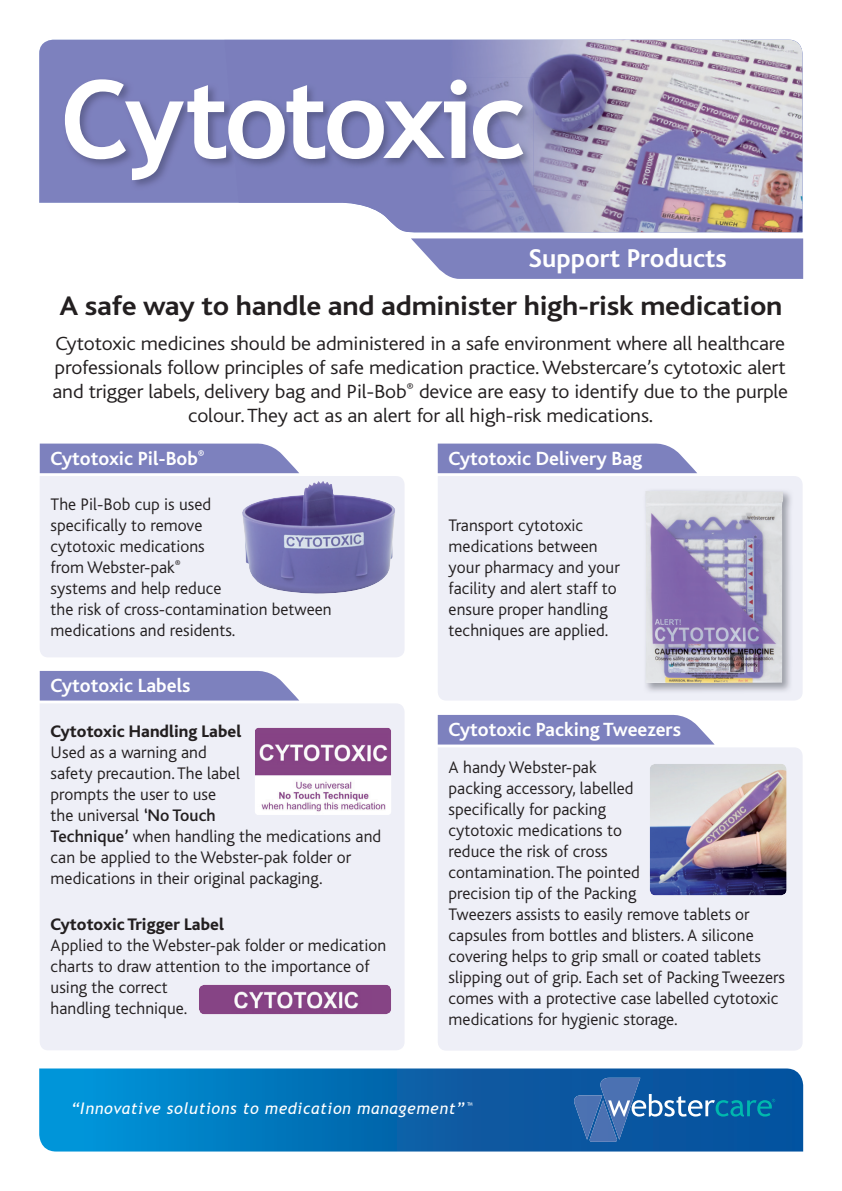
<style>
.page{position:relative;width:842px;height:1191px;background:#fff}
.page>*{position:absolute;margin:0;border:0;box-sizing:border-box;transform-origin:0 0}
.t1{font:700 108px "Trebuchet MS";letter-spacing:-.04em;color:#fff;scale:1.04 1}
.t2{font:700 28px "Bliss";letter-spacing:-.01em;color:#231f20;scale:1.08 1}
.t3{font:700 27px "Bliss";color:#fff}
.t4{font:300 20px/24px "Bliss";letter-spacing:-.01em;color:#231f20;text-align:center;scale:1.08 1}
.t5{font:700 20px "Bliss";color:#fff}
.t6{font:300 17.6px/21px "Bliss";color:#231f20}
.t7{font:800 17.6px "Bliss";color:#231f20}
.t8{font:italic 16px "Trebuchet MS";letter-spacing:.04em;color:#fff}
.s1{font-weight:500}
</style>
<div class="page">
<div style="left:40px;top:703px;width:364px;height:347px;background:#eeeff7"></div>
<div style="left:438px;top:747px;width:365px;height:303px;background:#eeeff7"></div>
<div style="left:40px;top:476px;width:364px;height:181px;background:#eeeff7"></div>
<div style="left:438px;top:476px;width:365px;height:224px;background:#eeeff7"></div>
<svg style="left:40px;top:443px;width:259px;height:30px;background:#868ac2"></svg>
<div style="left:40px;top:671px;width:259px;height:29px;background:#7d81be"></div>
<svg style="left:438px;top:443px;width:259px;height:30px;background:#868ac2"></svg>
<div style="left:438px;top:715px;width:276px;height:29px;background:#7d81be"></div>
<svg style="left:411px;top:238px;width:392px;height:41px;background:#8589c2"></svg>
<div style="left:39px;top:40px;width:198px;height:163px;background:#7d81be"></div>
<svg style="left:39px;top:1068px;width:764px;height:83px;background:#0770b6"></svg>
<svg style="left:574px;top:1077px;width:201px;height:64px;background:#2367a9"></svg>
<img style="left:241px;top:480px;width:154px;height:113px">
<img style="left:255px;top:727px;width:136px;height:88px;border-radius:4px">
<img style="left:643px;top:488px;width:150px;height:206px">
<img style="left:645px;top:491px;width:138px;height:192px">
<img style="left:199px;top:984px;width:192px;height:30px;border-radius:6px">
<img style="left:224px;top:40px;width:578px;height:37px">
<img style="left:484px;top:49px;width:318px;height:183px">
<img style="left:237px;top:190px;width:258px;height:18px">
<img style="left:370px;top:198px;width:128px;height:34px">
<img style="left:63px;top:77px;width:164px;height:113px">
<img style="left:227px;top:77px;width:306px;height:113px">
<img style="left:650px;top:763px;width:137px;height:132px;border-radius:6px">
<h1 class="t1" style="left:61px;top:57px;width:450px">Cytotoxic</h1>
<h3 class="t3" style="left:529px;top:247px;width:200px">Support Products</h3>
<h2 class="t2" style="left:59px;top:295px;width:671px">A safe way to handle and administer high-risk medication</h2>
<p class="t4" style="left:52px;top:333px;width:683px">Cytotoxic medicines should be administered in a safe environment where all healthcare professionals follow principles of safe medication practice. Webstercare’s cytotoxic alert and trigger labels, delivery bag and Pil-Bob<sup>®</sup> device are easy to identify due to the purple colour. They act as an alert for all high-risk medications.</p>
<p class="t5" style="left:51px;top:450px;width:156px">Cytotoxic Pil-Bob<sup>®</sup></p>
<p class="t6" style="left:51px;top:495px;width:283px">The Pil-Bob cup is used<br>specifically to remove<br>cytotoxic medications<br>from Webster-pak<sup>®<br></sup>systems and help reduce<br>the risk of cross-contamination between medications and residents.</p>
<p class="t5" style="left:51px;top:678px;width:141px">Cytotoxic Labels</p>
<p class="t7" style="left:51px;top:724px;width:192px">Cytotoxic Handling Label</p>
<p class="t6" style="left:51px;top:743px;width:332px">Used as a warning and<br>safety precaution. The label<br>prompts the user to use<br>the universal <span class="s1">‘No Touch<br>Technique’</span> when handling the medications and can be applied to the Webster-pak folder or medications in their original packaging.</p>
<p class="t7" style="left:51px;top:917px;width:175px">Cytotoxic Trigger Label</p>
<p class="t6" style="left:51px;top:936px;width:337px">Applied to the Webster-pak folder or medication charts to draw attention to the importance of using the correct<br>handling technique.</p>
<p class="t5" style="left:449px;top:450px;width:195px">Cytotoxic Delivery Bag</p>
<p class="t6" style="left:449px;top:516px;width:173px">Transport cytotoxic medications between your pharmacy and your facility and alert staff to ensure proper handling techniques are applied.</p>
<p class="t5" style="left:449px;top:722px;width:234px">Cytotoxic Packing Tweezers</p>
<p class="t6" style="left:449px;top:758px;width:338px">A handy Webster-pak<br>packing accessory, labelled<br>specifically for packing<br>cytotoxic medications to<br>reduce the risk of cross<br>contamination. The pointed<br>precision tip of the Packing<br>Tweezers assists to easily remove tablets or capsules from bottles and blisters. A silicone covering helps to grip small or coated tablets slipping out of grip. Each set of Packing Tweezers comes with a protective case labelled cytotoxic medications for hygienic storage.</p>
<p class="t8" style="left:71px;top:1099px;width:403px">“Innovative solutions to medication management” <sup>™</sup></p>
</div>
